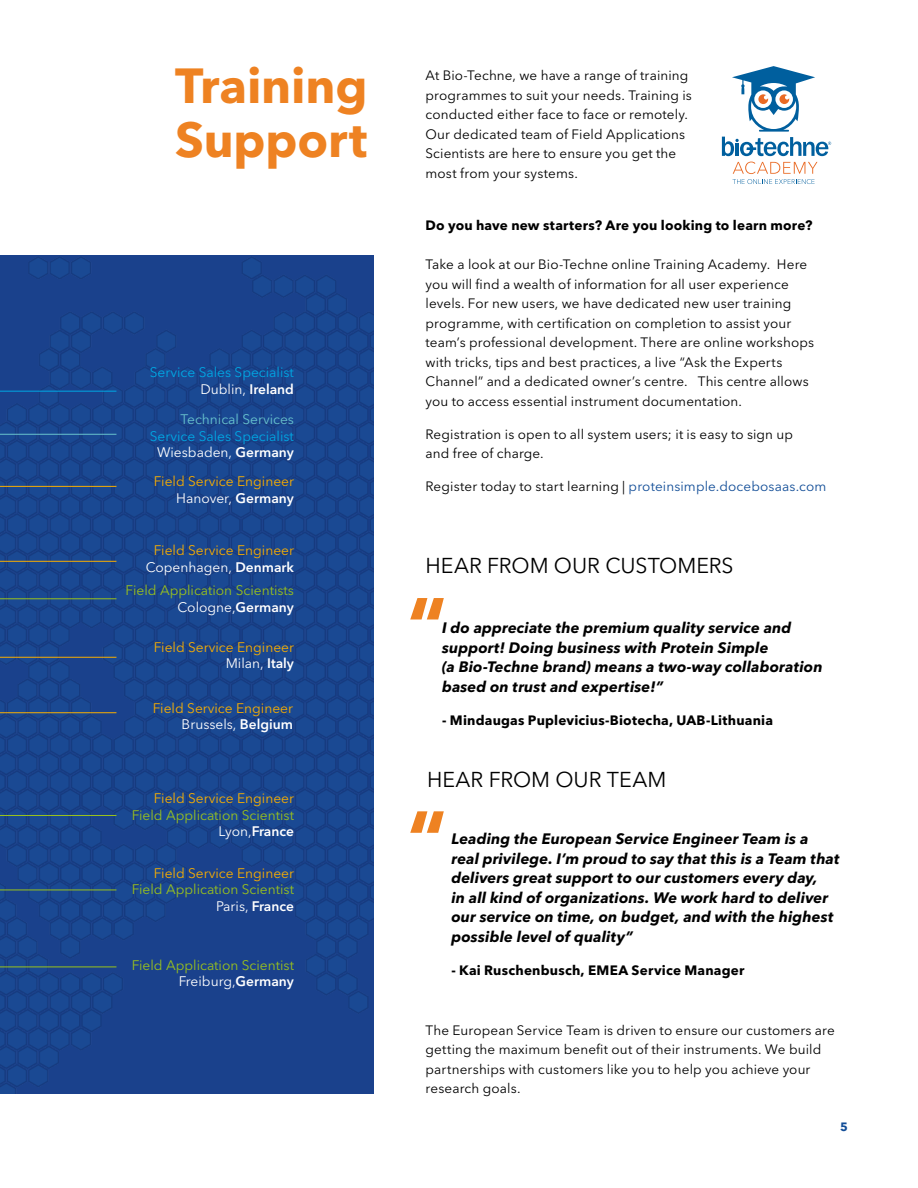
<style>
.page{position:relative;width:918px;height:1188px;background:#fff}
.page>*{position:absolute;margin:0;border:0;box-sizing:border-box;transform-origin:0 0}
.t1{font:700 48.9px/53.8px "Avenir Next LT Pro";letter-spacing:-.005em;color:#ee8222}
.t2{font:21.3px "Avenir Next LT Pro";color:#000}
.t3{font:italic 700 15px/19.5px "Avenir Next LT Pro";letter-spacing:.005em;color:#000}
.t4{font:13.8px/16.5px "Avenir Next LT Pro";color:#f9ae00;text-align:right}
.t5{font:13.8px/16.5px "Avenir Next LT Pro";color:#9ac21c;text-align:right}
.t6{font:13.8px/16.5px "Avenir Next LT Pro";color:#00a8e4;text-align:center}
.t7{font:13.8px "Avenir Next LT Pro";color:#68c3cd}
.t8{font:13.5px/19.5px "Avenir Next LT Pro";letter-spacing:.01em;color:#000}
.t9{font:700 13.5px "Avenir Next LT Pro";letter-spacing:.015em;color:#000}
.t10{font:700 12px "Avenir Next LT Pro";color:#114d97}
.s1{color:#114d97}
.s2{color:#fff}
.s3{font-weight:600;color:#fff}
</style>
<div class="page">
<img style="left:0;top:255px;width:374px;height:839px">
<svg style="left:0;top:582px;width:117px;height:18px"></svg>
<svg style="left:0;top:616px;width:117px;height:352px"></svg>
<svg style="left:0;top:390px;width:117px;height:172px"></svg>
<svg style="left:732px;top:162px;width:86px;height:22px"></svg>
<svg style="left:722px;top:66px;width:109px;height:90px"></svg>
<svg style="left:410px;top:598px;width:34px;height:21px"></svg>
<svg style="left:410px;top:811px;width:34px;height:22px"></svg>
<h1 class="t1" style="left:175px;top:59px;width:194px">Training<br>Support</h1>
<p class="t8" style="left:426px;top:66px;width:268px">At Bio-Techne, we have a range of training programmes to suit your needs. Training is conducted either face to face or remotely.<br>Our dedicated team of Field Applications Scientists are here to ensure you get the most from your systems.</p>
<p class="t9" style="left:426px;top:217px;width:388px">Do you have new starters? Are you looking to learn more?</p>
<p class="t8" style="left:426px;top:255px;width:390px">Take a look at our Bio-Techne online Training Academy. Here you will find a wealth of information for all user experience levels. For new users, we have dedicated new user training programme, with certification on completion to assist your team’s professional development. There are online workshops with tricks, tips and best practices, a live “Ask the Experts Channel” and a dedicated owner’s centre. This centre allows you to access essential instrument documentation.</p>
<p class="t8" style="left:426px;top:424px;width:369px">Registration is open to all system users; it is easy to sign up and free of charge.</p>
<p class="t8" style="left:426px;top:477px;width:402px">Register today to start learning | <span class="s1">proteinsimple.docebosaas.com</span></p>
<p class="t6" style="left:150px;top:364px;width:146px;text-align:right">Service Sales Specialist<br><span class="s2">Dublin,</span> <span class="s3">Ireland</span></p>
<p class="t7" style="left:181px;top:411px;width:115px">Technical Services</p>
<p class="t6" style="left:150px;top:428px;width:146px">Service Sales Specialist<br><span class="s2">Wiesbaden,</span> <span class="s3">Germany</span></p>
<p class="t4" style="left:154px;top:473px;width:142px">Field Service Engineer<br><span class="s2">Hanover,</span> <span class="s3">Germany</span></p>
<p class="t4" style="left:146px;top:542px;width:150px;text-align:center">Field Service Engineer<br><span class="s2">Copenhagen,</span> <span class="s3">Denmark</span></p>
<h2 class="t2" style="left:426px;top:553px;width:309px">HEAR FROM OUR CUSTOMERS</h2>
<p class="t5" style="left:126px;top:582px;width:170px">Field Application Scientists<br><span class="s2">Cologne,</span><span class="s3">Germany</span></p>
<p class="t4" style="left:154px;top:639px;width:142px">Field Service Engineer<br><span class="s2">Milan,</span> <span class="s3">Italy</span></p>
<p class="t4" style="left:153px;top:700px;width:142px">Field Service Engineer<br><span class="s2">Brussels,</span> <span class="s3">Belgium</span></p>
<p class="t4" style="left:154px;top:790px;width:142px">Field Service Engineer</p>
<p class="t5" style="left:132px;top:807px;width:164px">Field Application Scientist<br><span class="s2">Lyon,</span><span class="s3">France</span></p>
<p class="t4" style="left:154px;top:865px;width:142px">Field Service Engineer</p>
<p class="t5" style="left:132px;top:881px;width:164px">Field Application Scientist<br><span class="s2">Paris,</span> <span class="s3">France</span></p>
<p class="t5" style="left:132px;top:957px;width:164px">Field Application Scientist<br><span class="s2">Freiburg,</span><span class="s3">Germany</span></p>
<p class="t3" style="left:442px;top:618px;width:382px">I do appreciate the premium quality service and support! Doing business with Protein Simple<br>(a Bio-Techne brand) means a two-way collaboration based on trust and expertise!”</p>
<p class="t9" style="left:442px;top:712px;width:333px">- Mindaugas Puplevicius-Biotecha, UAB-Lithuania</p>
<h2 class="t2" style="left:427px;top:767px;width:241px">HEAR FROM OUR TEAM</h2>
<p class="t3" style="left:451px;top:829px;width:390px">Leading the European Service Engineer Team is a real privilege. I’m proud to say that this is a Team that delivers great support to our customers every day,<br>in all kind of organizations. We work hard to deliver our service on time, on budget, and with the highest possible level of quality”</p>
<p class="t9" style="left:451px;top:962px;width:295px">- Kai Ruschenbusch, EMEA Service Manager</p>
<p class="t8" style="left:426px;top:1020px;width:411px">The European Service Team is driven to ensure our customers are getting the maximum benefit out of their instruments. We build partnerships with customers like you to help you achieve your research goals.</p>
<p class="t10" style="left:840px;top:1120px;width:9px">5</p>
</div>
